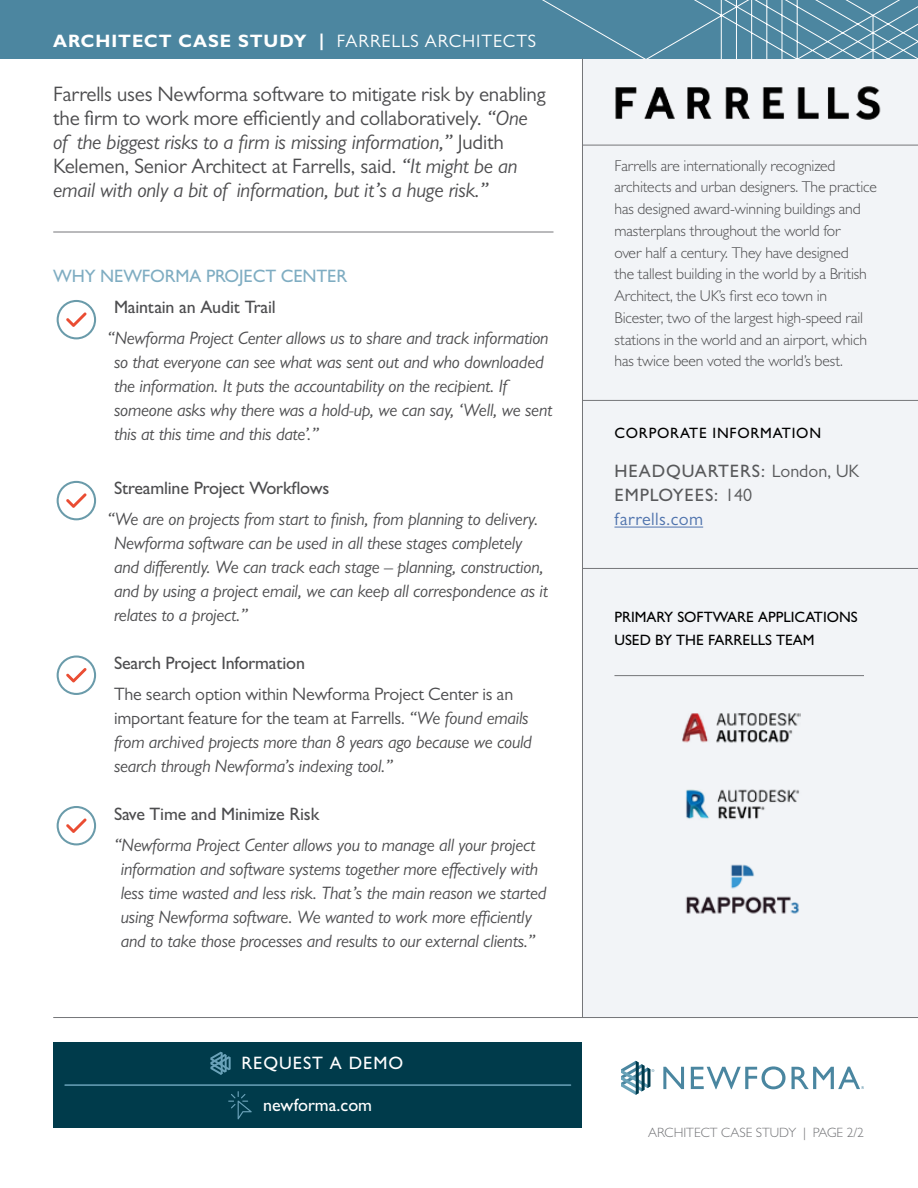
<style>
.page{position:relative;width:918px;height:1188px;background:#fff}
.page>*{position:absolute;margin:0;border:0;box-sizing:border-box;transform-origin:0 0}
.t1{font:21px/24px "Gill Sans MT Pro";letter-spacing:-.01em;color:#4d4d4f}
.t2{font:italic 18px/24px "Gill Sans MT Pro";letter-spacing:-.01em;color:#4d4d4f}
.t3{font:500 18px "Gill Sans MT Pro";letter-spacing:-.01em;color:#4d4d4f}
.t4{font:500 18px/24px "Gill Sans MT Pro";letter-spacing:.05em;color:#58595b}
.t5{font:700 18px "Gill Sans MT Pro";letter-spacing:.05em;color:#fff}
.t6{font:500 18px "Gill Sans MT Pro";letter-spacing:-.01em;color:#7fadc2}
.t7{font:500 18px "Gill Sans MT Pro";letter-spacing:.035em;color:#fff}
.t8{font:500 18px "Gill Sans MT Pro";color:#fff}
.t9{font:300 15.75px/21.8px "Gill Sans MT Pro";letter-spacing:-.01em;color:#4d4d4f}
.t10{font:500 15px/22.5px "Gill Sans MT Pro";color:#000}
.t11{font:500 15px "Gill Sans MT Pro";letter-spacing:.05em;color:#000}
.t12{font:300 13.5px "Gill Sans MT Pro";color:#757679}
.s1{font-weight:400}
.s2{font-style:italic}
.s3{font-style:normal}
.s4{font-weight:400;color:#4f73ad}
</style>
<div class="page">
<div style="left:582px;top:48px;width:336px;height:969px;background:#f2f4f7"></div>
<div style="left:0;top:0;width:918px;height:59px;background:#4c86a0"></div>
<svg style="left:542px;top:0;width:376px;height:59px"></svg>
<hr style="left:582px;top:59px;width:1px;height:959px;background:#757679">
<svg style="left:663px;top:1067px;width:21px;height:22px"></svg>
<svg style="left:691px;top:1066px;width:95px;height:23px"></svg>
<svg style="left:792px;top:1067px;width:72px;height:22px"></svg>
<svg style="left:621px;top:1061px;width:33px;height:34px"></svg>
<hr style="left:614px;top:527px;width:89px;height:1px;background:#4f73ad">
<hr style="left:582px;top:400px;width:336px;height:1px;background:#757679">
<hr style="left:582px;top:145px;width:336px;height:1px;background:#757679">
<hr style="left:583px;top:568px;width:335px;height:1px;background:#757679">
<hr style="left:614px;top:675px;width:250px;height:1px;background:#757679">
<hr style="left:53px;top:1017px;width:865px;height:1px;background:#757679">
<hr style="left:53px;top:232px;width:501px;height:1px;background:#757679">
<img style="left:615px;top:86px;width:266px;height:33px">
<svg style="left:57px;top:300px;width:39px;height:39px"></svg>
<svg style="left:57px;top:481px;width:39px;height:39px"></svg>
<svg style="left:57px;top:655px;width:39px;height:40px"></svg>
<svg style="left:57px;top:806px;width:39px;height:39px"></svg>
<div style="left:53px;top:1042px;width:529px;height:86px;background:#003b4b"></div>
<hr style="left:65px;top:1084px;width:506px;height:2px;background:#6aa2b9">
<svg style="left:211px;top:1052px;width:20px;height:23px"></svg>
<img style="left:682px;top:713px;width:119px;height:30px">
<img style="left:686px;top:789px;width:113px;height:31px">
<img style="left:686px;top:864px;width:113px;height:50px">
<svg style="left:228px;top:1091px;width:24px;height:28px"></svg>
<p class="t5" style="left:53px;top:30px;width:484px">ARCHITECT CASE STUDY | <span class="s1">FARRELLS ARCHITECTS</span></p>
<p class="t1" style="left:53px;top:81px;width:494px">Farrells uses Newforma software to mitigate risk by enabling the firm to work more efficiently and collaboratively. <span class="s2">“One of the biggest risks to a firm is missing information,”</span> Judith Kelemen, Senior Architect at Farrells, said. <span class="s2">“It might be an email with only a bit of information, but it’s a huge risk.”</span></p>
<p class="t6" style="left:53px;top:265px;width:296px">WHY NEWFORMA PROJECT CENTER</p>
<p class="t3" style="left:114px;top:296px;width:163px">Maintain an Audit Trail</p>
<p class="t2" style="left:114px;top:325px;width:440px;text-indent:-7px">“Newforma Project Center allows us to share and track information so that everyone can see what was sent out and who downloaded the information. It puts the accountability on the recipient. If someone asks why there was a hold-up, we can say, ‘Well, we sent this at this time and this date’.”</p>
<p class="t3" style="left:114px;top:478px;width:217px">Streamline Project Workflows</p>
<p class="t2" style="left:114px;top:507px;width:435px;text-indent:-7px">“We are on projects from start to finish, from planning to delivery.<br>Newforma software can be used in all these stages completely and differently. We can track each stage – planning, construction, and by using a project email, we can keep all correspondence as it relates to a project.”</p>
<p class="t3" style="left:114px;top:652px;width:193px">Search Project Information</p>
<p class="t2" style="left:114px;top:682px;width:419px"><span class="s3">The search option within Newforma Project Center is an important feature for the team at Farrells.</span> “We found emails from archived projects more than 8 years ago because we could search through Newforma’s indexing tool.”</p>
<p class="t3" style="left:114px;top:803px;width:207px">Save Time and Minimize Risk</p>
<p class="t2" style="left:121px;top:832px;width:427px;text-indent:-7px">“Newforma Project Center allows you to manage all your project information and software systems together more effectively with less time wasted and less risk. That’s the main reason we started using Newforma software. We wanted to work more efficiently and to take those processes and results to our external clients.”</p>
<p class="t7" style="left:241px;top:1053px;width:163px">REQUEST A DEMO</p>
<p class="t8" style="left:263px;top:1094px;width:110px">newforma.com</p>
<p class="t9" style="left:614px;top:154px;width:264px">Farrells are internationally recognized architects and urban designers. The practice has designed award-winning buildings and masterplans throughout the world for<br>over half a century. They have designed<br>the tallest building in the world by a British Architect, the UK’s first eco town in Bicester, two of the largest high-speed rail stations in the world and an airport, which has twice been voted the world’s best.</p>
<p class="t11" style="left:614px;top:424px;width:208px">CORPORATE INFORMATION</p>
<p class="t4" style="left:614px;top:459px;width:246px">HEADQUARTERS: <span class="s1">London, UK<br></span>EMPLOYEES: <span class="s1">140<br></span><span class="s4">farrells.com</span></p>
<p class="t10" style="left:614px;top:606px;width:245px">PRIMARY SOFTWARE APPLICATIONS<br>USED BY THE FARRELLS TEAM</p>
<p class="t12" style="left:648px;top:1125px;width:217px">ARCHITECT CASE STUDY | PAGE 2/2</p>
</div>
